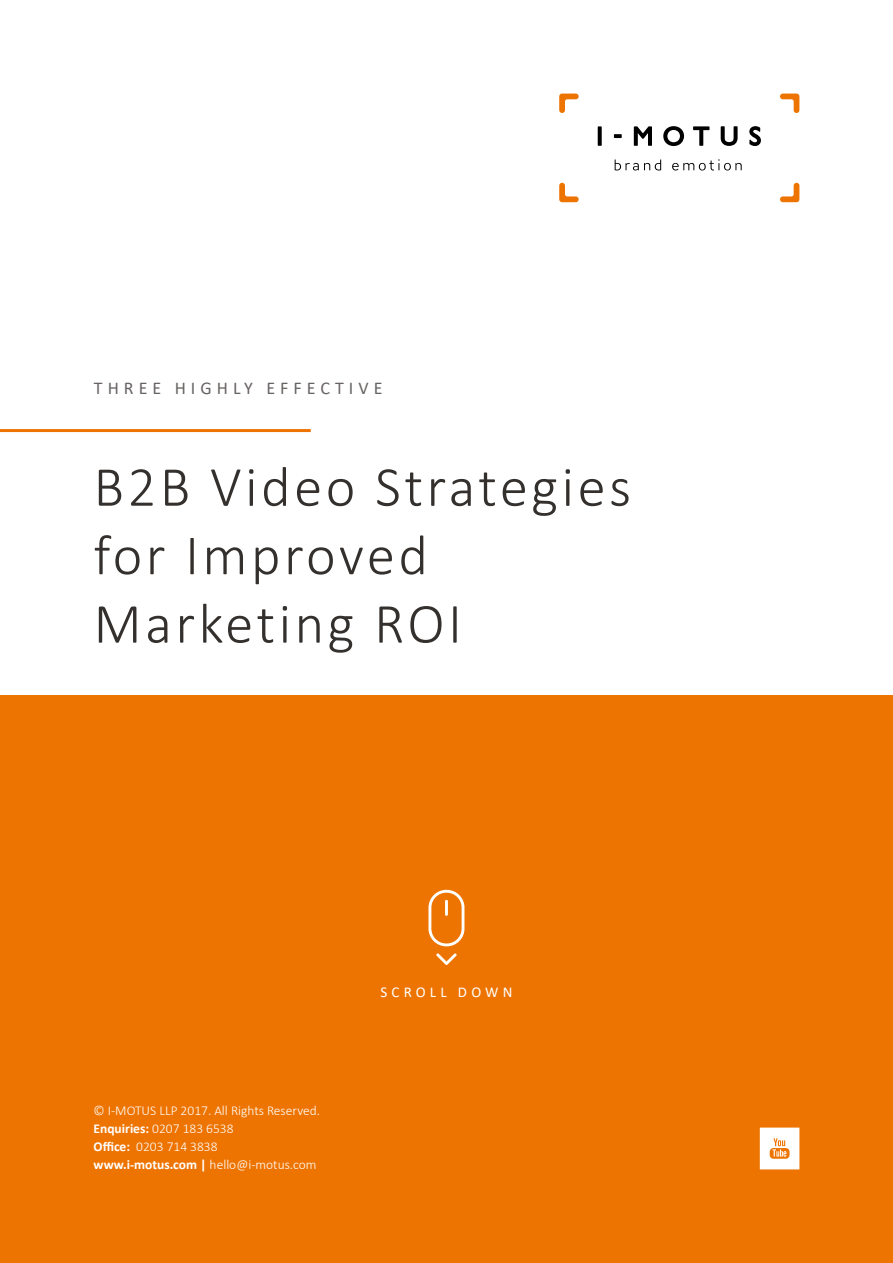
<style>
.page{position:relative;width:893px;height:1263px;background:#fff}
.page>*{position:absolute;margin:0;border:0;box-sizing:border-box;transform-origin:0 0}
.t1{font:300 57px "Calibri";letter-spacing:.06em;color:#34302d}
.t2{font:18px "Calibri";letter-spacing:.28em;color:#676362}
.t3{font:15px "Calibri";letter-spacing:.28em;color:#fff}
.t4{font:300 13.5px "Calibri";color:#fff}
.s1{font-weight:700}
</style>
<div class="page">
<div style="left:0;top:695px;width:893px;height:568px;background:#ee7402"></div>
<svg style="left:760px;top:1127px;width:39px;height:42px"></svg>
<svg style="left:615px;top:160px;width:46px;height:10px"></svg>
<svg style="left:672px;top:159px;width:70px;height:11px"></svg>
<svg style="left:559px;top:94px;width:20px;height:19px"></svg>
<svg style="left:559px;top:183px;width:20px;height:19px"></svg>
<svg style="left:780px;top:183px;width:19px;height:19px"></svg>
<svg style="left:780px;top:94px;width:19px;height:19px"></svg>
<svg style="left:598px;top:126px;width:4px;height:20px"></svg>
<svg style="left:614px;top:134px;width:8px;height:4px"></svg>
<svg style="left:634px;top:126px;width:18px;height:20px"></svg>
<svg style="left:663px;top:126px;width:21px;height:20px"></svg>
<svg style="left:693px;top:126px;width:16px;height:20px"></svg>
<svg style="left:721px;top:126px;width:17px;height:20px"></svg>
<svg style="left:749px;top:126px;width:12px;height:20px"></svg>
<hr style="left:0;top:429px;width:311px;height:3px;background:#ee7402">
<svg style="left:428px;top:890px;width:36px;height:56px"></svg>
<hr style="left:445px;top:900px;width:3px;height:16px;background:#fff">
<svg style="left:436px;top:953px;width:21px;height:12px"></svg>
<p class="t2" style="left:94px;top:376px;width:290px">THREE HIGHLY EFFECTIVE</p>
<p class="t1" style="left:94px;top:451px;width:539px">B2B Video Strategies</p>
<p class="t1" style="left:94px;top:520px;width:336px">for Improved</p>
<p class="t1" style="left:94px;top:588px;width:370px">Marketing ROI</p>
<p class="t4" style="left:94px;top:1102px;width:228px">© I-MOTUS LLP 2017. All Rights Reserved.</p>
<p class="t4" style="left:94px;top:1120px;width:142px"><span class="s1">Enquiries:</span> 0207 183 6538</p>
<p class="t4" style="left:94px;top:1138px;width:126px"><span class="s1">Office:</span> 0203 714 3838</p>
<p class="t4" style="left:94px;top:1156px;width:224px"><span class="s1">www.i-motus.com |</span> hello@i-motus.com</p>
<p class="t3" style="left:380px;top:981px;width:134px">SCROLL DOWN</p>
</div>
